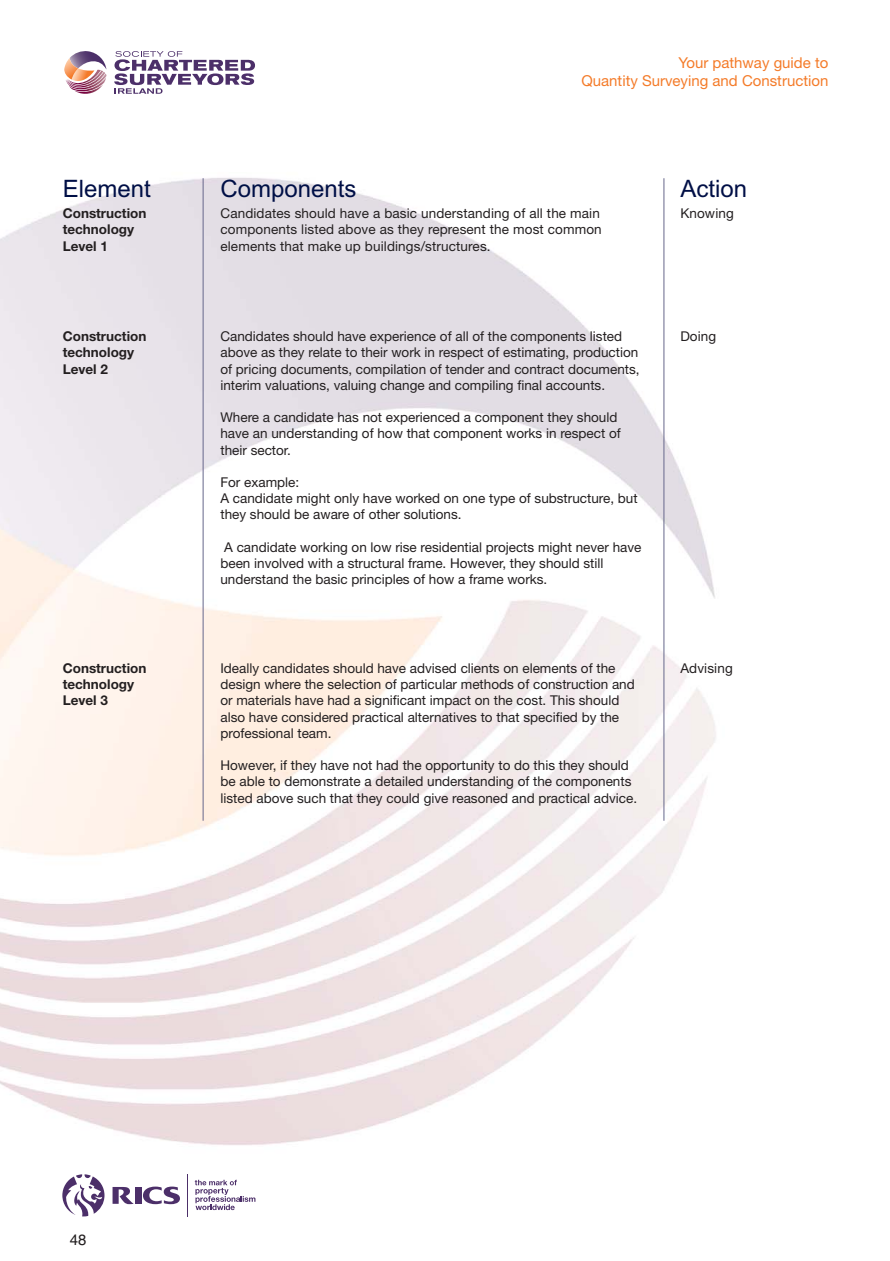
<style>
.page{position:relative;width:890px;height:1261px;background:#fff}
.page>*{position:absolute;margin:0;border:0;box-sizing:border-box;transform-origin:0 0}
.t1{font:24px "Arial";color:#000f46}
.t2{font:15px/18px "Helvetica Neue";color:#f47b29;text-align:right}
.t3{font:15px "Helvetica";color:#231f20}
.t4{font:13.5px/16.2px "Helvetica Neue";color:#231f20}
.t5{font:700 13.5px/16.2px "Helvetica Neue";color:#231f20}
</style>
<div class="page">
<hr style="left:203px;top:178px;width:1px;height:642px;background:#66678b">
<hr style="left:663px;top:178px;width:1px;height:642px;background:#66678b">
<svg style="left:143px;top:1186px;width:37px;height:17px"></svg>
<div style="left:135px;top:1186px;width:6px;height:17px;background:#4c2f69"></div>
<svg style="left:113px;top:1187px;width:20px;height:16px"></svg>
<svg style="left:62px;top:1174px;width:42px;height:42px"></svg>
<hr style="left:187px;top:1173px;width:1px;height:42px;background:#4c2f69">
<svg style="left:195px;top:1179px;width:60px;height:30px"></svg>
<svg style="left:64px;top:51px;width:43px;height:43px"></svg>
<svg style="left:114px;top:51px;width:141px;height:43px"></svg>
<h1 class="t1" style="left:63px;top:180px;width:90px">Element</h1>
<p class="t5" style="left:63px;top:206px;width:85px">Construction technology<br>Level 1</p>
<p class="t2" style="left:581px;top:55px;width:248px">Your pathway guide to<br>Quantity Surveying and Construction</p>
<h1 class="t1" style="left:220px;top:180px;width:138px">Components</h1>
<p class="t4" style="left:220px;top:206px;width:383px">Candidates should have a basic understanding of all the main components listed above as they represent the most common elements that make up buildings/structures.</p>
<h1 class="t1" style="left:680px;top:180px;width:68px">Action</h1>
<p class="t4" style="left:680px;top:206px;width:55px">Knowing</p>
<p class="t5" style="left:63px;top:329px;width:85px">Construction technology<br>Level 2</p>
<p class="t4" style="left:220px;top:329px;width:421px">Candidates should have experience of all of the components listed above as they relate to their work in respect of estimating, production of pricing documents, compilation of tender and contract documents, interim valuations, valuing change and compiling final accounts.</p>
<p class="t4" style="left:220px;top:410px;width:402px">Where a candidate has not experienced a component they should have an understanding of how that component works in respect of their sector.</p>
<p class="t4" style="left:220px;top:475px;width:418px">For example:<br>A candidate might only have worked on one type of substructure, but they should be aware of other solutions.</p>
<p class="t4" style="left:220px;top:540px;width:422px">A candidate working on low rise residential projects might never have been involved with a structural frame. However, they should still understand the basic principles of how a frame works.</p>
<p class="t5" style="left:63px;top:661px;width:85px">Construction technology<br>Level 3</p>
<p class="t4" style="left:220px;top:661px;width:416px">Ideally candidates should have advised clients on elements of the design where the selection of particular methods of construction and or materials have had a significant impact on the cost. This should also have considered practical alternatives to that specified by the professional team.</p>
<p class="t4" style="left:220px;top:758px;width:418px">However, if they have not had the opportunity to do this they should be able to demonstrate a detailed understanding of the components listed above such that they could give reasoned and practical advice.</p>
<p class="t4" style="left:680px;top:329px;width:38px">Doing</p>
<p class="t4" style="left:680px;top:661px;width:54px">Advising</p>
<p class="t3" style="left:70px;top:1233px;width:18px">48</p>
</div>
